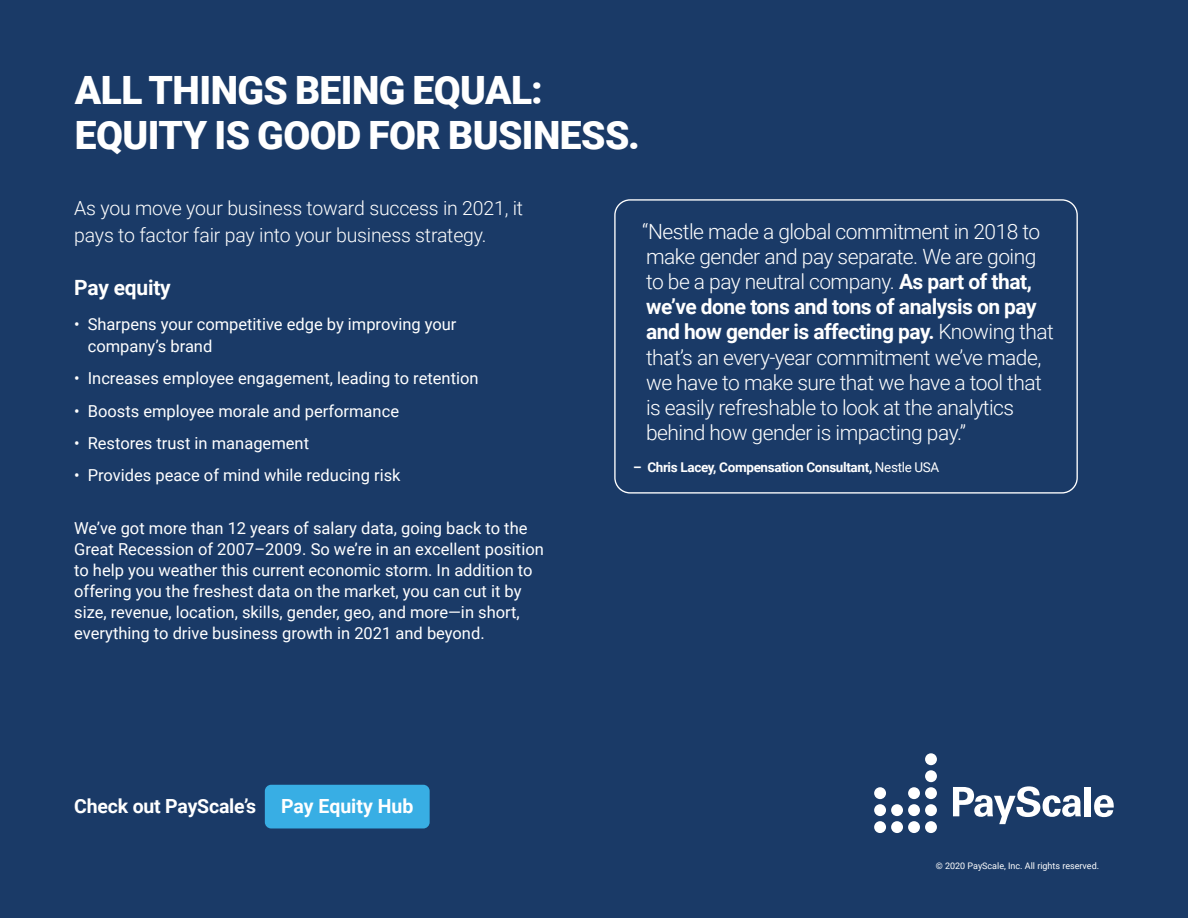
<style>
.page{position:relative;width:1188px;height:918px;background:#1a3a67}
.page>*{position:absolute;margin:0;border:0;box-sizing:border-box;transform-origin:0 0}
.t1{font:900 39px/45px "Roboto";letter-spacing:-.015em;color:#fff}
.t2{font:300 21px/25.2px "Roboto";letter-spacing:-.025em;color:#fff}
.t3{font:700 21px "Roboto";letter-spacing:-.01em;color:#fff}
.t4{font:300 19.5px/27px "Roboto";letter-spacing:-.01em;color:#fff}
.t5{font:700 19.5px "Roboto";letter-spacing:-.01em;color:#fff}
.t6{font:16.5px/21px "Roboto";color:#fff}
.t7{font:700 13.5px "Roboto";letter-spacing:-.025em;color:#fff}
.t8{font:9px "Roboto";color:#fff}
.s1{font-weight:700}
.s2{font-weight:400}
</style>
<div class="page">
<div style="left:925px;top:753px;width:12px;height:12px;background:#fff;border-radius:50%"></div>
<div style="left:925px;top:787px;width:12px;height:12px;background:#fff;border-radius:50%"></div>
<div style="left:925px;top:770px;width:12px;height:12px;background:#fff;border-radius:50%"></div>
<div style="left:925px;top:804px;width:12px;height:12px;background:#fff;border-radius:50%"></div>
<div style="left:925px;top:821px;width:12px;height:12px;background:#fff;border-radius:50%"></div>
<div style="left:908px;top:787px;width:12px;height:12px;background:#fff;border-radius:50%"></div>
<div style="left:908px;top:804px;width:12px;height:12px;background:#fff;border-radius:50%"></div>
<div style="left:908px;top:821px;width:12px;height:12px;background:#fff;border-radius:50%"></div>
<div style="left:891px;top:804px;width:12px;height:12px;background:#fff;border-radius:50%"></div>
<div style="left:891px;top:821px;width:12px;height:12px;background:#fff;border-radius:50%"></div>
<div style="left:874px;top:787px;width:12px;height:12px;background:#fff;border-radius:50%"></div>
<div style="left:874px;top:804px;width:12px;height:12px;background:#fff;border-radius:50%"></div>
<div style="left:874px;top:821px;width:12px;height:12px;background:#fff;border-radius:50%"></div>
<svg style="left:953px;top:786px;width:128px;height:38px"></svg>
<div style="left:1085px;top:787px;width:6px;height:29px;background:#fff"></div>
<svg style="left:1094px;top:795px;width:20px;height:22px"></svg>
<div style="left:265px;top:785px;width:165px;height:43px;background:#38aee4;border-radius:6px"></div>
<div style="left:614px;top:199px;width:464px;height:295px;border:1px solid #fff;border-radius:15px"></div>
<h1 class="t1" style="left:75px;top:66px;width:567px">ALL THINGS BEING EQUAL:<br>EQUITY IS GOOD FOR BUSINESS.</h1>
<p class="t4" style="left:74px;top:194px;width:450px">As you move your business toward success in 2021, it pays to factor fair pay into your business strategy.</p>
<p class="t3" style="left:74px;top:273px;width:98px">Pay equity</p>
<p class="t6" style="left:88px;top:312px;width:370px;line-height:22.5px;text-indent:-13px">• Sharpens your competitive edge by improving your company’s brand</p>
<p class="t6" style="left:74px;top:367px;width:406px">• Increases employee engagement, leading to retention</p>
<p class="t6" style="left:74px;top:400px;width:326px">• Boosts employee morale and performance</p>
<p class="t6" style="left:74px;top:432px;width:236px">• Restores trust in management</p>
<p class="t6" style="left:74px;top:464px;width:328px">• Provides peace of mind while reducing risk</p>
<p class="t6" style="left:74px;top:517px;width:471px">We’ve got more than 12 years of salary data, going back to the Great Recession of 2007–2009. So we’re in an excellent position to help you weather this current economic storm. In addition to offering you the freshest data on the market, you can cut it by size, revenue, location, skills, gender, geo, and more—in short, everything to drive business growth in 2021 and beyond.</p>
<p class="t5" style="left:74px;top:793px;width:183px">Check out PayScale’s</p>
<p class="t5" style="left:281px;top:793px;width:134px">Pay Equity Hub</p>
<p class="t2" style="left:642px;top:218px;width:413px">“Nestle made a global commitment in 2018 to make gender and pay separate. We are going to be a pay neutral company. <span class="s1">As part of that, we’ve done tons and tons of analysis on pay and how gender is affecting pay.</span> Knowing that that’s an every-year commitment we’ve made, we have to make sure that we have a tool that is easily refreshable to look at the analytics behind how gender is impacting pay.”</p>
<p class="t7" style="left:633px;top:458px;width:308px">– Chris Lacey, Compensation Consultant, <span class="s2">Nestle USA</span></p>
<p class="t8" style="left:936px;top:859px;width:165px">© 2020 PayScale, Inc. All rights reserved.</p>
</div>
